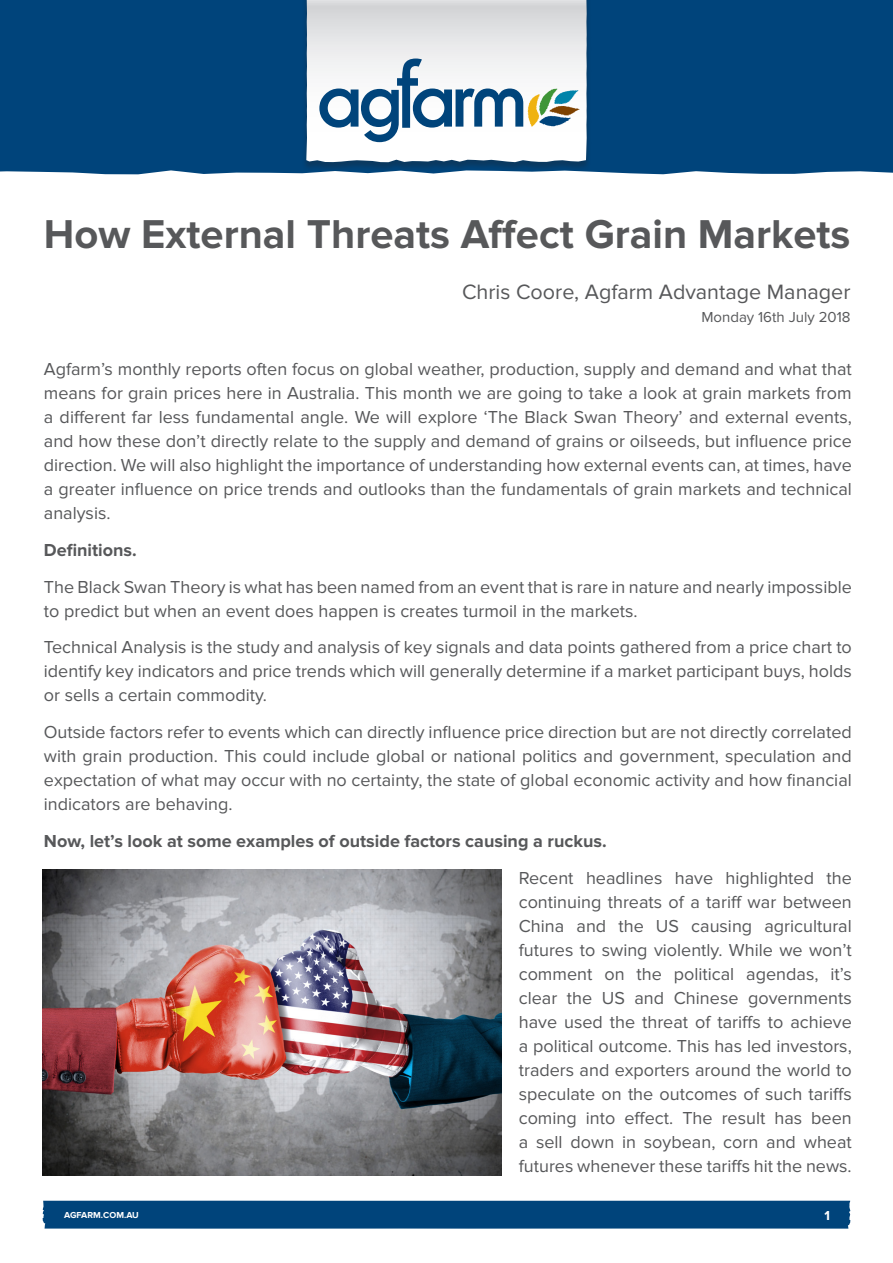
<style>
.page{position:relative;width:893px;height:1263px;background:#fff}
.page>*{position:absolute;margin:0;border:0;box-sizing:border-box;transform-origin:0 0}
.Body{font:700 41.7px "Proxima Nova";color:#57585a}
.Body-2{font:21.6px "Proxima Nova";color:#57585a}
.Body-3{font:18px/24px "Proxima Nova";color:#57585a;text-align:justify}
.Body-4{font:700 18px "Proxima Nova";color:#57585a}
.Body-5{font:15px "Proxima Nova";color:#57585a}
.t1{font:700 13.5px "Proxima Nova";color:#fff}
.t2{font:700 9px "Proxima Nova";color:#fff}
</style>
<div class="page">
<div style="left:0;top:0;width:893px;height:174px;background:#00447b"></div>
<div style="left:42px;top:1201px;width:809px;height:27px;background:#00447b"></div>
<div style="left:302px;top:0;width:289px;height:171px;background:#231f20;opacity:.3"></div>
<svg style="left:306px;top:0;width:281px;height:162px"></svg>
<svg style="left:319px;top:59px;width:260px;height:83px"></svg>
<img style="left:43px;top:870px;width:459px;height:306px">
<p class="Body" style="left:44px;top:210px;width:808px">How External Threats Affect Grain Markets</p>
<p class="Body-2" style="left:462px;top:279px;width:390px">Chris Coore, Agfarm Advantage Manager</p>
<p class="Body-5" style="left:701px;top:308px;width:151px">Monday 16th July 2018</p>
<p class="Body-3" style="left:44px;top:357px;width:809px">Agfarm’s monthly reports often focus on global weather, production, supply and demand and what that means for grain prices here in Australia. This month we are going to take a look at grain markets from a different far less fundamental angle. We will explore ‘The Black Swan Theory’ and external events, and how these don’t directly relate to the supply and demand of grains or oilseeds, but influence price direction. We will also highlight the importance of understanding how external events can, at times, have a greater influence on price trends and outlooks than the fundamentals of grain markets and technical analysis.</p>
<p class="Body-4" style="left:44px;top:539px;width:94px">Definitions.</p>
<p class="Body-3" style="left:44px;top:575px;width:809px">The Black Swan Theory is what has been named from an event that is rare in nature and nearly impossible to predict but when an event does happen is creates turmoil in the markets.</p>
<p class="Body-3" style="left:44px;top:636px;width:810px">Technical Analysis is the study and analysis of key signals and data points gathered from a price chart to identify key indicators and price trends which will generally determine if a market participant buys, holds or sells a certain commodity.</p>
<p class="Body-3" style="left:44px;top:720px;width:809px">Outside factors refer to events which can directly influence price direction but are not directly correlated with grain production. This could include global or national politics and government, speculation and expectation of what may occur with no certainty, the state of global economic activity and how financial indicators are behaving.</p>
<p class="Body-4" style="left:44px;top:830px;width:564px">Now, let’s look at some examples of outside factors causing a ruckus.</p>
<p class="Body-3" style="left:519px;top:866px;width:335px">Recent headlines have highlighted the continuing threats of a tariff war between China and the US causing agricultural futures to swing violently. While we won’t comment on the political agendas, it’s clear the US and Chinese governments have used the threat of tariffs to achieve a political outcome. This has led investors, traders and exporters around the world to speculate on the outcomes of such tariffs coming into effect. The result has been a sell down in soybean, corn and wheat futures whenever these tariffs hit the news.</p>
<p class="t2" style="left:64px;top:1210px;width:76px">AGFARM.COM.AU</p>
<p class="t1" style="left:824px;top:1208px;width:7px">1</p>
</div>
